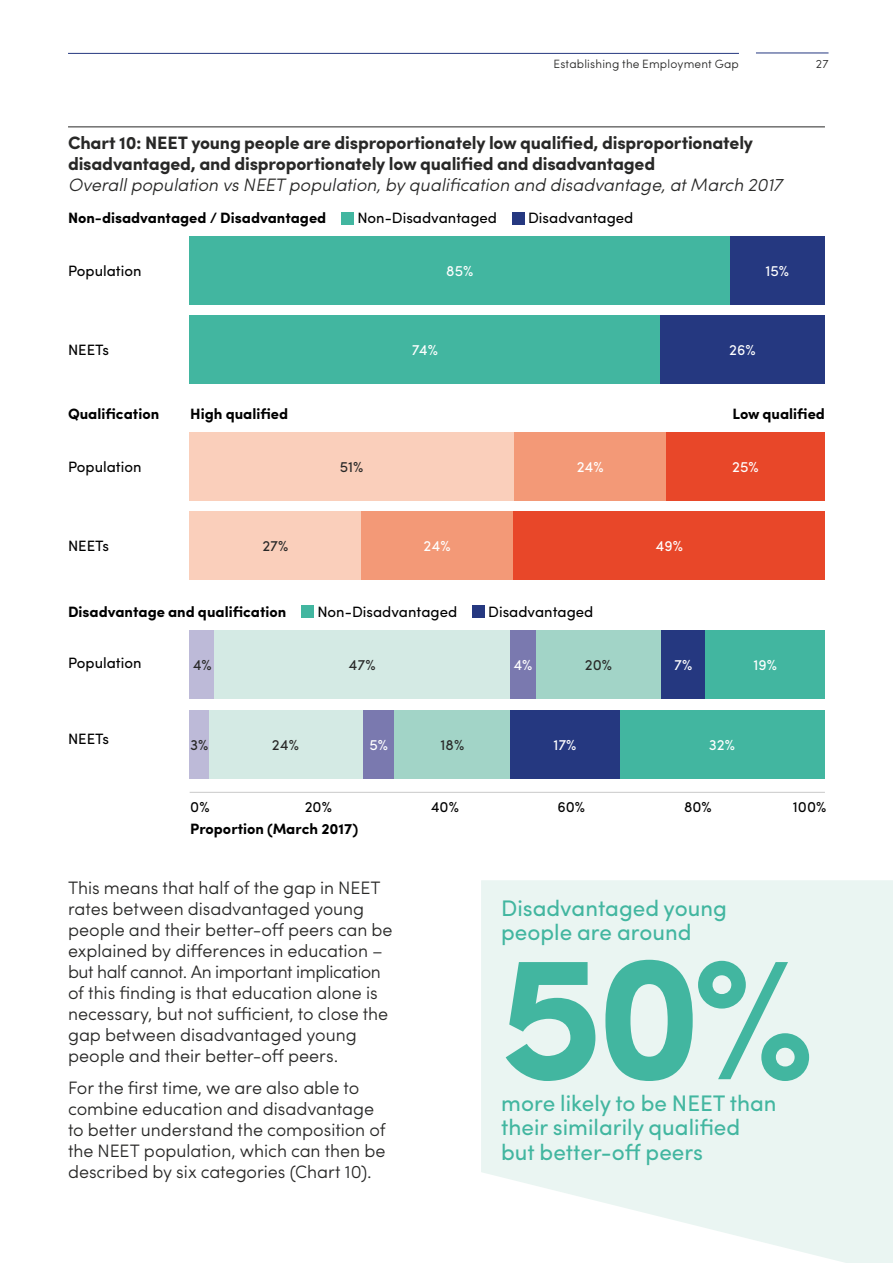
<style>
.page{position:relative;width:893px;height:1263px;background:#fff}
.page>*{position:absolute;margin:0;border:0;box-sizing:border-box;transform-origin:0 0}
.t1{font:700 178.8px "Sofia Pro";color:#42b6a0}
.t2{font:22.5px/24.3px "Sofia Pro";color:#42b6a0}
.t3{font:300 18px/21px "Sofia Pro";letter-spacing:-.005em;color:#282827}
.t4{font:700 18px/21px "Sofia Pro";letter-spacing:-.01em;color:#282827}
.t5{font:italic 300 18px "Sofia Pro";color:#282827}
.t6{font:15px "Sofia Pro";color:#000}
.t7{font:700 15px "Sofia Pro";color:#000}
.t8{font:15px "Sofia Pro";color:#fff}
.t9{font:15px "Sofia Pro";color:#282827}
.t10{font:300 12px "Sofia Pro";letter-spacing:.015em;color:#282827}
</style>
<div class="page">
<svg style="left:481px;top:880px;width:412px;height:383px;background:#ecf6f3"></svg>
<hr style="left:68px;top:53px;width:671px;height:1px;background:#253880">
<hr style="left:756px;top:53px;width:72px;height:1px;background:#253880">
<hr style="left:68px;top:126px;width:757px;height:1px;background:#282827">
<div style="left:341px;top:212px;width:13px;height:13px;background:#42b6a0"></div>
<div style="left:512px;top:212px;width:13px;height:13px;background:#253880"></div>
<div style="left:660px;top:315px;width:165px;height:69px;background:#253880"></div>
<div style="left:190px;top:315px;width:470px;height:69px;background:#42b6a0"></div>
<div style="left:730px;top:236px;width:95px;height:68px;background:#253880"></div>
<div style="left:190px;top:236px;width:540px;height:68px;background:#42b6a0"></div>
<div style="left:190px;top:511px;width:171px;height:68px;background:#facfbb"></div>
<div style="left:361px;top:511px;width:152px;height:68px;background:#f39977"></div>
<div style="left:514px;top:511px;width:311px;height:68px;background:#e84729"></div>
<div style="left:190px;top:432px;width:324px;height:68px;background:#facfbb"></div>
<div style="left:514px;top:432px;width:152px;height:68px;background:#f39977"></div>
<div style="left:666px;top:432px;width:159px;height:68px;background:#e84729"></div>
<hr style="left:190px;top:792px;width:635px;height:1px;background:#c9c9c9">
<div style="left:301px;top:605px;width:13px;height:13px;background:#42b6a0"></div>
<div style="left:472px;top:605px;width:13px;height:13px;background:#253880"></div>
<div style="left:619px;top:710px;width:206px;height:68px;background:#42b6a0"></div>
<div style="left:363px;top:710px;width:32px;height:68px;background:#7a79af"></div>
<div style="left:536px;top:630px;width:125px;height:68px;background:#a2d4c7"></div>
<div style="left:190px;top:630px;width:25px;height:68px;background:#bdbad8"></div>
<div style="left:661px;top:630px;width:44px;height:68px;background:#253880"></div>
<div style="left:395px;top:710px;width:115px;height:68px;background:#a2d4c7"></div>
<div style="left:208px;top:710px;width:155px;height:68px;background:#d4eae4"></div>
<div style="left:510px;top:710px;width:110px;height:68px;background:#253880"></div>
<div style="left:214px;top:630px;width:296px;height:68px;background:#d4eae4"></div>
<div style="left:705px;top:630px;width:120px;height:68px;background:#42b6a0"></div>
<div style="left:510px;top:630px;width:25px;height:68px;background:#7a79af"></div>
<div style="left:190px;top:710px;width:19px;height:68px;background:#bdbad8"></div>
<p class="t10" style="left:553px;top:55px;width:187px">Establishing the Employment Gap</p>
<p class="t10" style="left:816px;top:55px;width:14px">27</p>
<p class="t4" style="left:68px;top:131px;width:687px">Chart 10: NEET young people are disproportionately low qualified, disproportionately disadvantaged, and disproportionately low qualified and disadvantaged</p>
<p class="t5" style="left:68px;top:171px;width:716px">Overall population vs NEET population, by qualification and disadvantage, at March 2017</p>
<p class="t7" style="left:68px;top:207px;width:260px">Non-disadvantaged / Disadvantaged</p>
<p class="t6" style="left:357px;top:207px;width:141px">Non-Disadvantaged</p>
<p class="t6" style="left:528px;top:207px;width:107px">Disadvantaged</p>
<p class="t6" style="left:68px;top:259px;width:75px">Population</p>
<p class="t8" style="left:446px;top:259px;width:29px">85%</p>
<p class="t8" style="left:765px;top:259px;width:25px">15%</p>
<p class="t6" style="left:68px;top:339px;width:43px">NEETs</p>
<p class="t8" style="left:412px;top:339px;width:28px">74%</p>
<p class="t8" style="left:729px;top:339px;width:28px">26%</p>
<p class="t7" style="left:68px;top:403px;width:93px">Qualification</p>
<p class="t6" style="left:68px;top:455px;width:75px">Population</p>
<p class="t7" style="left:190px;top:403px;width:99px">High qualified</p>
<p class="t7" style="left:732px;top:403px;width:94px">Low qualified</p>
<p class="t9" style="left:340px;top:455px;width:25px">51%</p>
<p class="t8" style="left:577px;top:455px;width:29px">24%</p>
<p class="t8" style="left:732px;top:455px;width:28px">25%</p>
<p class="t6" style="left:68px;top:534px;width:43px">NEETs</p>
<p class="t9" style="left:262px;top:534px;width:28px">27%</p>
<p class="t8" style="left:424px;top:534px;width:29px">24%</p>
<p class="t8" style="left:656px;top:534px;width:29px">49%</p>
<p class="t7" style="left:68px;top:600px;width:220px">Disadvantage and qualification</p>
<p class="t6" style="left:317px;top:600px;width:141px">Non-Disadvantaged</p>
<p class="t6" style="left:488px;top:600px;width:107px">Disadvantaged</p>
<p class="t6" style="left:68px;top:651px;width:75px">Population</p>
<p class="t6" style="left:68px;top:728px;width:43px">NEETs</p>
<p class="t9" style="left:193px;top:653px;width:20px">4%</p>
<p class="t9" style="left:585px;top:653px;width:29px">20%</p>
<p class="t8" style="left:674px;top:653px;width:20px">7%</p>
<p class="t9" style="left:349px;top:653px;width:29px">47%</p>
<p class="t8" style="left:513px;top:653px;width:20px">4%</p>
<p class="t8" style="left:753px;top:653px;width:25px">19%</p>
<p class="t9" style="left:190px;top:734px;width:20px">3%</p>
<p class="t9" style="left:272px;top:734px;width:29px">24%</p>
<p class="t9" style="left:441px;top:734px;width:25px">18%</p>
<p class="t8" style="left:553px;top:734px;width:25px">17%</p>
<p class="t8" style="left:369px;top:734px;width:20px">5%</p>
<p class="t8" style="left:709px;top:734px;width:28px">32%</p>
<p class="t6" style="left:190px;top:796px;width:21px">0%</p>
<p class="t6" style="left:305px;top:796px;width:29px">20%</p>
<p class="t6" style="left:431px;top:796px;width:30px">40%</p>
<p class="t6" style="left:557px;top:796px;width:29px">60%</p>
<p class="t6" style="left:684px;top:796px;width:29px">80%</p>
<p class="t6" style="left:793px;top:795px;width:35px">100%</p>
<p class="t7" style="left:190px;top:817px;width:170px">Proportion (March 2017)</p>
<p class="t3" style="left:68px;top:876px;width:326px">This means that half of the gap in NEET rates between disadvantaged young people and their better-off peers can be explained by differences in education – but half cannot. An important implication of this finding is that education alone is necessary, but not sufficient, to close the gap between disadvantaged young people and their better-off peers.</p>
<p class="t3" style="left:68px;top:1076px;width:319px">For the first time, we are also able to combine education and disadvantage to better understand the composition of the NEET population, which can then be described by six categories (Chart 10).</p>
<p class="t2" style="left:501px;top:894px;width:227px">Disadvantaged young people are around</p>
<h1 class="t1" style="left:498px;top:880px;width:319px">50%</h1>
<p class="t2" style="left:501px;top:1089px;width:277px">more likely to be NEET than their similarily qualified but better-off peers</p>
</div>
